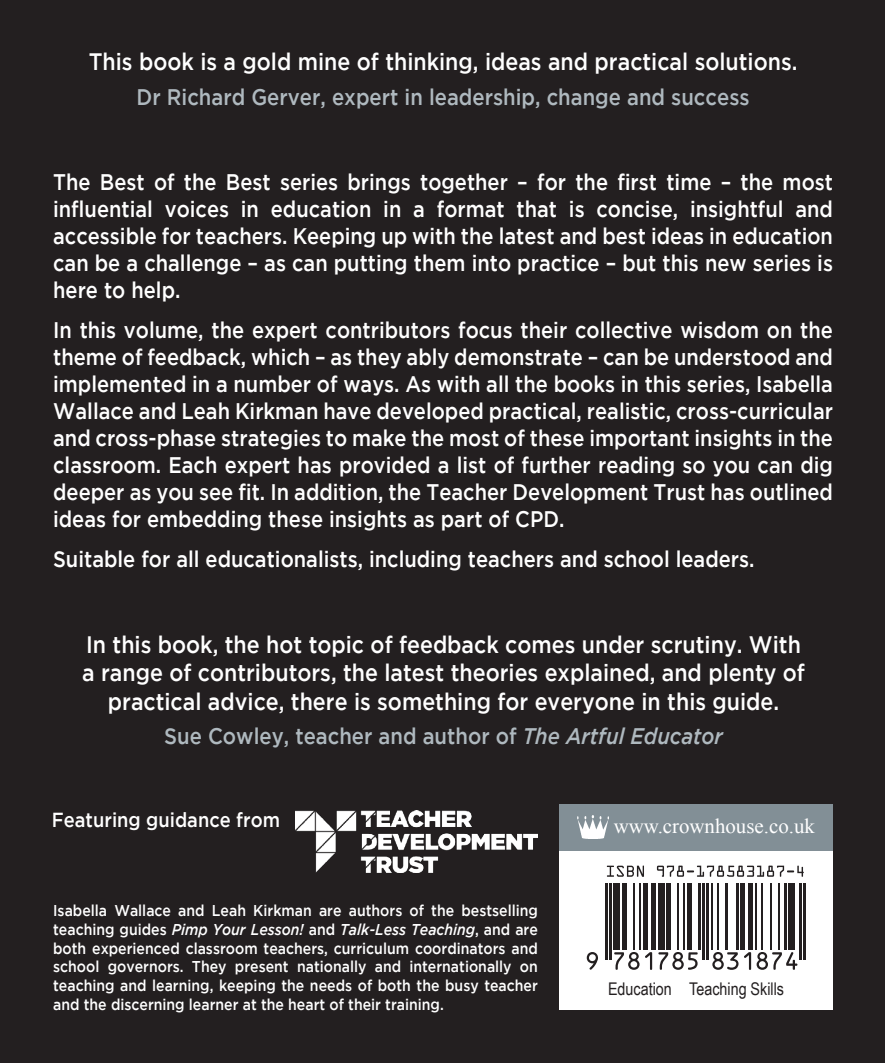
<style>
.page{position:relative;width:885px;height:1063px;background:#231f20}
.page>*{position:absolute;margin:0;border:0;box-sizing:border-box;transform-origin:0 0}
.t1{font:500 23.75px/28.5px "Gotham";color:#fff;text-align:center;scale:.9 1}
.t2{font:500 22.5px/27px "Gotham";color:#fff;text-align:justify;scale:.89 1}
.t3{font:500 22.5px "Gotham";color:#afb9bf;scale:.9 1}
.t4{font:21px "Times New Roman";color:#fff}
.t5{font:500 20.25px "Gotham";color:#fff;scale:.9 1}
.t6{font:17.5px "Arial Narrow";color:#231f20}
.t7{font:500 15.5px/18.8px "Gotham";color:#fff;text-align:justify;scale:.9 1}
.s1{font-style:italic}
</style>
<div class="page">
<div style="left:559px;top:804px;width:274px;height:206px;background:#fff"></div>
<div style="left:559px;top:804px;width:274px;height:46px;background:#828f96"></div>
<svg style="left:607px;top:866px;width:37px;height:11px"></svg>
<svg style="left:657px;top:866px;width:146px;height:11px"></svg>
<svg style="left:587px;top:952px;width:11px;height:18px"></svg>
<hr style="left:605px;top:883px;width:2px;height:77px;background:#231f20">
<hr style="left:609px;top:883px;width:2px;height:77px;background:#231f20">
<div style="left:613px;top:883px;width:7px;height:66px;background:#231f20"></div>
<hr style="left:622px;top:883px;width:4px;height:66px;background:#231f20">
<svg style="left:614px;top:952px;width:25px;height:18px"></svg>
<hr style="left:633px;top:883px;width:2px;height:66px;background:#231f20">
<hr style="left:639px;top:883px;width:2px;height:66px;background:#231f20">
<svg style="left:645px;top:952px;width:7px;height:18px"></svg>
<hr style="left:643px;top:883px;width:4px;height:66px;background:#231f20">
<div style="left:651px;top:883px;width:5px;height:66px;background:#231f20"></div>
<div style="left:658px;top:883px;width:6px;height:66px;background:#231f20"></div>
<hr style="left:666px;top:883px;width:4px;height:66px;background:#231f20">
<hr style="left:677px;top:883px;width:2px;height:66px;background:#231f20">
<hr style="left:683px;top:883px;width:2px;height:66px;background:#231f20">
<svg style="left:658px;top:952px;width:39px;height:18px"></svg>
<hr style="left:687px;top:883px;width:4px;height:66px;background:#231f20">
<hr style="left:698px;top:883px;width:2px;height:66px;background:#231f20">
<hr style="left:702px;top:883px;width:2px;height:77px;background:#231f20">
<hr style="left:706px;top:883px;width:2px;height:77px;background:#231f20">
<hr style="left:710px;top:883px;width:2px;height:66px;background:#231f20">
<hr style="left:717px;top:883px;width:2px;height:66px;background:#231f20">
<svg style="left:712px;top:952px;width:26px;height:18px"></svg>
<hr style="left:725px;top:883px;width:2px;height:66px;background:#231f20">
<hr style="left:736px;top:883px;width:2px;height:66px;background:#231f20">
<hr style="left:740px;top:883px;width:4px;height:66px;background:#231f20">
<div style="left:748px;top:883px;width:5px;height:66px;background:#231f20"></div>
<hr style="left:755px;top:883px;width:2px;height:66px;background:#231f20">
<hr style="left:761px;top:883px;width:2px;height:66px;background:#231f20">
<hr style="left:769px;top:883px;width:2px;height:66px;background:#231f20">
<hr style="left:778px;top:883px;width:2px;height:66px;background:#231f20">
<svg style="left:744px;top:952px;width:53px;height:18px"></svg>
<hr style="left:784px;top:883px;width:2px;height:66px;background:#231f20">
<div style="left:788px;top:883px;width:7px;height:66px;background:#231f20"></div>
<hr style="left:799px;top:883px;width:2px;height:77px;background:#231f20">
<hr style="left:803px;top:883px;width:2px;height:77px;background:#231f20">
<img style="left:577px;top:816px;width:32px;height:22px">
<img style="left:295px;top:811px;width:243px;height:61px">
<p class="t1" style="left:89px;top:47px;width:789px">This book is a gold mine of thinking, ideas and practical solutions.</p>
<p class="t3" style="left:137px;top:84px;width:682px">Dr Richard Gerver, expert in leadership, change and success</p>
<p class="t2" style="left:53px;top:168px;width:877px">The Best of the Best series brings together – for the first time – the most influential voices in education in a format that is concise, insightful and accessible for teachers. Keeping up with the latest and best ideas in education can be a challenge – as can putting them into practice – but this new series is here to help.</p>
<p class="t2" style="left:53px;top:316px;width:877px">In this volume, the expert contributors focus their collective wisdom on the theme of feedback, which – as they ably demonstrate – can be understood and implemented in a number of ways. As with all the books in this series, Isabella Wallace and Leah Kirkman have developed practical, realistic, cross-curricular and cross-phase strategies to make the most of these important insights in the classroom. Each expert has provided a list of further reading so you can dig deeper as you see fit. In addition, the Teacher Development Trust has outlined ideas for embedding these insights as part of CPD.</p>
<p class="t2" style="left:53px;top:545px;width:789px">Suitable for all educationalists, including teachers and school leaders.</p>
<p class="t1" style="left:82px;top:630px;width:804px">In this book, the hot topic of feedback comes under scrutiny. With a range of contributors, the latest theories explained, and plenty of practical advice, there is something for everyone in this guide.</p>
<p class="t3" style="left:164px;top:723px;width:622px">Sue Cowley, teacher and author of <span class="s1">The Artful Educator</span></p>
<p class="t5" style="left:52px;top:809px;width:255px">Featuring guidance from</p>
<p class="t7" style="left:53px;top:901px;width:540px">Isabella Wallace and Leah Kirkman are authors of the bestselling teaching guides <span class="s1">Pimp Your Lesson!</span> and <span class="s1">Talk-Less Teaching</span>, and are both experienced classroom teachers, curriculum coordinators and school governors. They present nationally and internationally on teaching and learning, keeping the needs of both the busy teacher and the discerning learner at the heart of their training.</p>
<p class="t4" style="left:614px;top:812px;width:203px">www.crownhouse.co.uk</p>
<p class="t6" style="left:608px;top:976px;width:177px">Education Teaching Skills</p>
</div>
